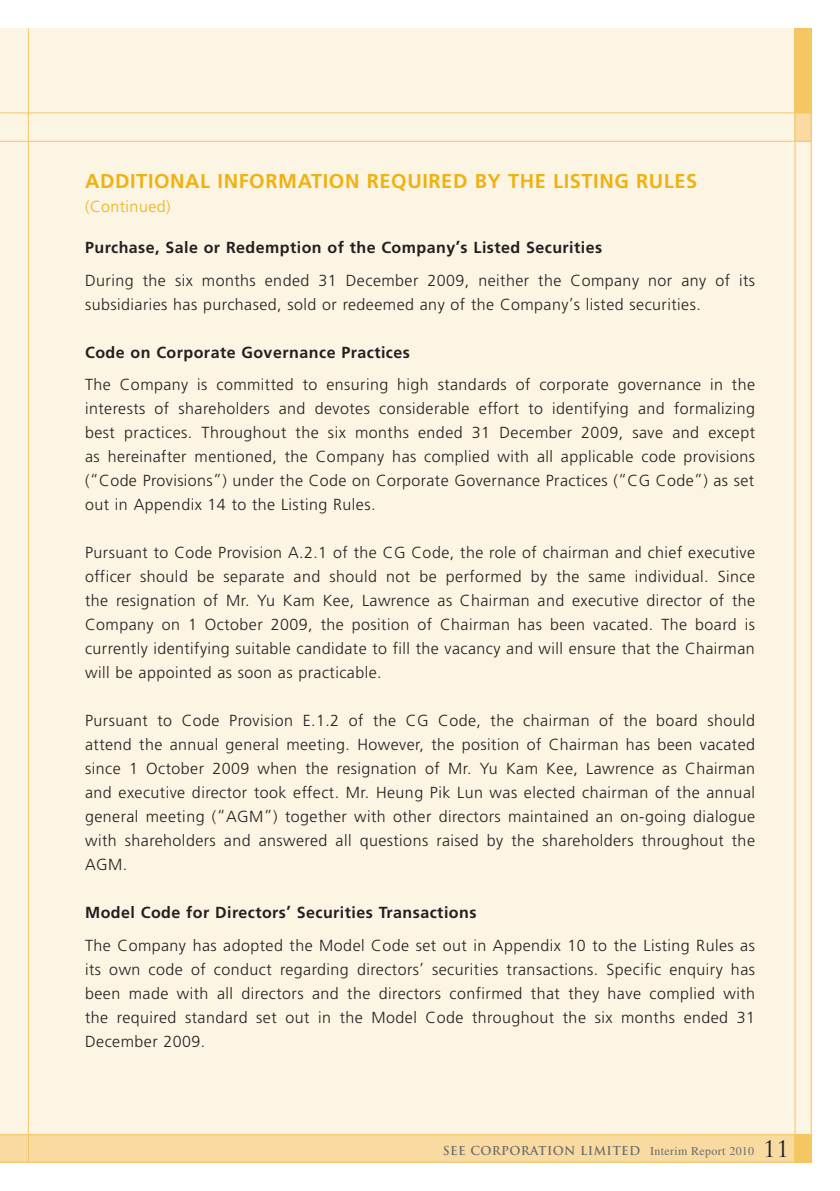
<style>
.page{position:relative;width:840px;height:1191px;background:#fff}
.page>*{position:absolute;margin:0;border:0;box-sizing:border-box;transform-origin:0 0}
.Heading_1{font:700 20px "Frutiger LT Std";letter-spacing:.03em;color:#efb211}
.Body_Text{font:300 16px/24px "Frutiger LT Std";letter-spacing:.03em;color:#231f20;text-align:justify}
.Heading_2{font:700 16px "Frutiger LT Std";letter-spacing:.03em;color:#231f20}
.Heading_1-2{font:300 16px "Frutiger LT Std";letter-spacing:.03em;color:#efb211}
.t1{font:700 12px "Trajan Pro";letter-spacing:.03em;color:#6c6d70}
.s1{font-family:"Times LT Std";font-weight:400}
.s2{font-weight:400;font-size:22px;color:#231f20}
</style>
<div class="page">
<div style="left:0;top:28px;width:811px;height:1134px;background:#fcf5e4"></div>
<div style="left:0;top:1134px;width:794px;height:28px;background:#f9dba1"></div>
<hr style="left:0;top:1161px;width:810px;height:1px;background:#f4c661">
<div style="left:794px;top:28px;width:17px;height:85px;background:#f4c661"></div>
<div style="left:794px;top:1134px;width:17px;height:28px;background:#f4c661"></div>
<div style="left:794px;top:113px;width:17px;height:29px;background:#f9dba1"></div>
<hr style="left:0;top:112px;width:810px;height:1px;background:#f4c661">
<hr style="left:0;top:1134px;width:810px;height:1px;background:#f4c661">
<hr style="left:0;top:141px;width:810px;height:1px;background:#f4c661">
<hr style="left:794px;top:28px;width:1px;height:1134px;background:#f4c661">
<hr style="left:28px;top:28px;width:1px;height:1134px;background:#f4c661">
<hr style="left:810px;top:28px;width:1px;height:1134px;background:#f4c661">
<p class="Heading_1" style="left:85px;top:169px;width:613px">ADDITIONAL INFORMATION REQUIRED BY THE LISTING RULES</p>
<p class="Heading_1-2" style="left:85px;top:197px;width:87px">(Continued)</p>
<p class="Heading_2" style="left:85px;top:238px;width:518px">Purchase, Sale or Redemption of the Company’s Listed Securities</p>
<p class="Body_Text" style="left:85px;top:268px;width:671px">During the six months ended 31 December 2009, neither the Company nor any of its subsidiaries has purchased, sold or redeemed any of the Company’s listed securities.</p>
<p class="Heading_2" style="left:85px;top:342px;width:326px">Code on Corporate Governance Practices</p>
<p class="Body_Text" style="left:85px;top:373px;width:671px">The Company is committed to ensuring high standards of corporate governance in the interests of shareholders and devotes considerable effort to identifying and formalizing best practices. Throughout the six months ended 31 December 2009, save and except as hereinafter mentioned, the Company has complied with all applicable code provisions (“Code Provisions”) under the Code on Corporate Governance Practices (“CG Code”) as set out in Appendix 14 to the Listing Rules.</p>
<p class="Body_Text" style="left:85px;top:541px;width:671px">Pursuant to Code Provision A.2.1 of the CG Code, the role of chairman and chief executive officer should be separate and should not be performed by the same individual. Since the resignation of Mr. Yu Kam Kee, Lawrence as Chairman and executive director of the Company on 1 October 2009, the position of Chairman has been vacated. The board is currently identifying suitable candidate to fill the vacancy and will ensure that the Chairman will be appointed as soon as practicable.</p>
<p class="Body_Text" style="left:85px;top:709px;width:671px">Pursuant to Code Provision E.1.2 of the CG Code, the chairman of the board should attend the annual general meeting. However, the position of Chairman has been vacated since 1 October 2009 when the resignation of Mr. Yu Kam Kee, Lawrence as Chairman and executive director took effect. Mr. Heung Pik Lun was elected chairman of the annual general meeting (“AGM”) together with other directors maintained an on-going dialogue with shareholders and answered all questions raised by the shareholders throughout the AGM.</p>
<p class="Heading_2" style="left:85px;top:903px;width:392px">Model Code for Directors’ Securities Transactions</p>
<p class="Body_Text" style="left:85px;top:933px;width:671px">The Company has adopted the Model Code set out in Appendix 10 to the Listing Rules as its own code of conduct regarding directors’ securities transactions. Specific enquiry has been made with all directors and the directors confirmed that they have complied with the required standard set out in the Model Code throughout the six months ended 31<br>December 2009.</p>
<p class="t1" style="left:442px;top:1142px;width:347px">SEE CORPORATION LIMITED <span class="s1">Interim Report 2010</span> <span class="s2">11</span></p>
</div>
